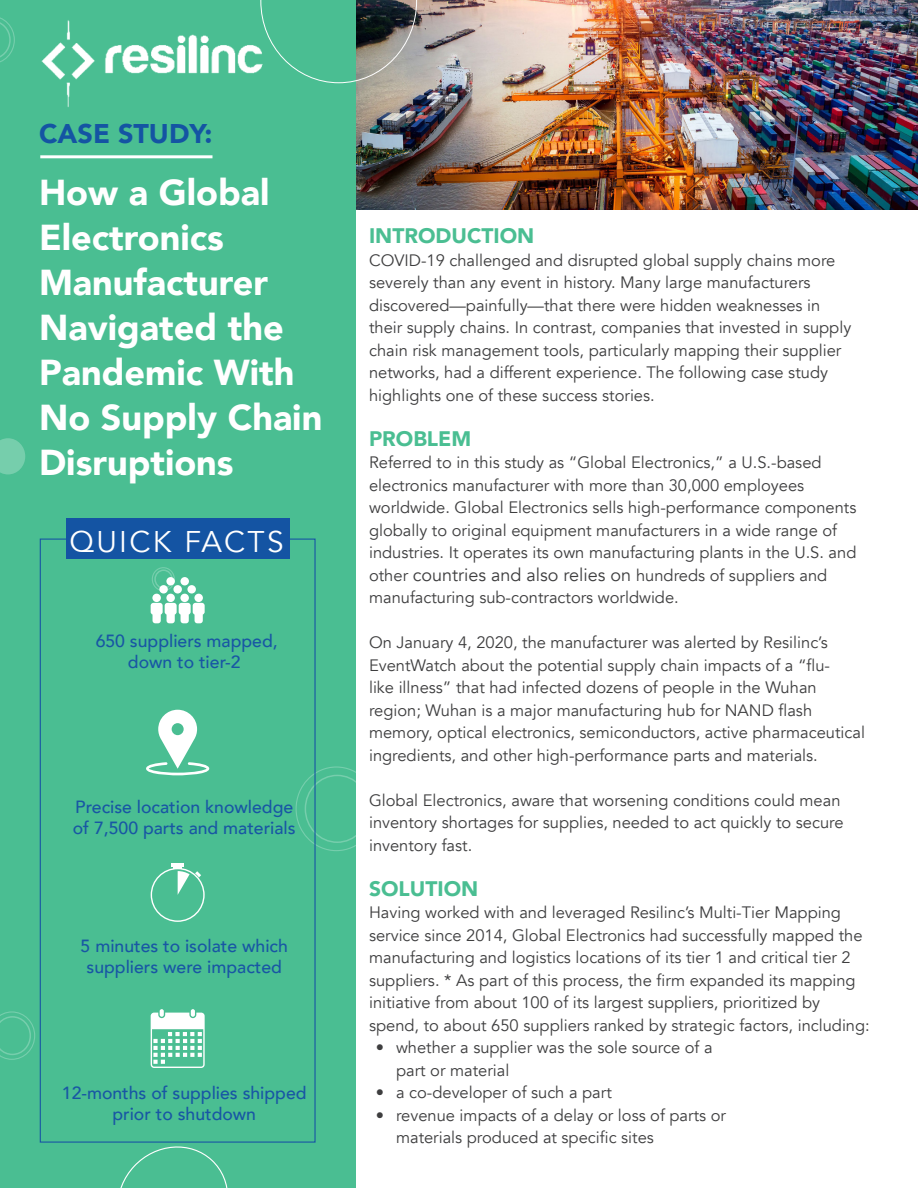
<style>
.page{position:relative;width:918px;height:1188px;background:#fff}
.page>*{position:absolute;margin:0;border:0;box-sizing:border-box;transform-origin:0 0}
.t1{font:900 36px/45px "Avenir";color:#fff}
.t2{font:29.85px "Avenir";letter-spacing:.075em;color:#fff}
.t3{font:900 27px "Avenir";color:#1454a3}
.t4{font:900 21px "Avenir";color:#4abe92}
.t5{font:500 17.55px/21.1px "Avenir";color:#1856a4;text-align:center}
.t6{font:16.5px/22.5px "Avenir";color:#3e3e3f}
.s1{font-size:18px}
</style>
<div class="page">
<img style="left:355px;top:0;width:563px;height:210px">
<div style="left:0;top:0;width:355px;height:1188px;background:#4abe92"></div>
<hr style="left:40px;top:155px;width:172px;height:3px;background:#fff">
<svg style="left:260px;top:0;width:157px;height:83px"></svg>
<svg style="left:0;top:438px;width:25px;height:36px"></svg>
<div style="left:305px;top:775px;width:65px;height:68px;border:2px solid #fff;border-radius:50%"></div>
<div style="left:296px;top:766px;width:81px;height:85px;border:1px solid #fff;border-radius:50%"></div>
<svg style="left:0;top:1011px;width:35px;height:49px"></svg>
<svg style="left:151px;top:577px;width:54px;height:46px"></svg>
<svg style="left:151px;top:864px;width:54px;height:58px"></svg>
<svg style="left:151px;top:1009px;width:54px;height:59px"></svg>
<img style="left:41px;top:3px;width:246px;height:104px">
<div style="left:154px;top:569px;width:19px;height:20px;border:2px solid #fff;border-radius:50%"></div>
<div style="left:152px;top:567px;width:23px;height:24px;border:1px solid #fff;border-radius:50%"></div>
<div style="left:66px;top:519px;width:223px;height:40px;background:#1454a3"></div>
<svg style="left:0;top:17px;width:15px;height:45px"></svg>
<svg style="left:146px;top:710px;width:63px;height:65px"></svg>
<svg style="left:111px;top:1141px;width:122px;height:47px"></svg>
<p class="t3" style="left:39px;top:110px;width:175px">CASE STUDY:</p>
<p class="t1" style="left:39px;top:169px;width:285px">How a Global<br>Electronics<br>Manufacturer<br>Navigated the<br>Pandemic With<br>No Supply Chain<br>Disruptions</p>
<p class="t2" style="left:69px;top:524px;width:216px">QUICK FACTS</p>
<p class="t5" style="left:96px;top:630px;width:184px">650 suppliers mapped,</p>
<p class="t5" style="left:128px;top:651px;width:114px">down to tier-2</p>
<p class="t5" style="left:73px;top:796px;width:224px;text-align:left">Precise location knowledge of 7,500 parts and materials</p>
<p class="t5" style="left:81px;top:934px;width:209px">5 minutes to isolate which suppliers were impacted</p>
<p class="t5" style="left:62px;top:1081px;width:246px">12-months of supplies shipped prior to shutdown</p>
<p class="t4" style="left:369px;top:218px;width:167px">INTRODUCTION</p>
<p class="t6" style="left:369px;top:249px;width:484px">COVID-19 challenged and disrupted global supply chains more severely than any event in history. Many large manufacturers discovered—painfully—that there were hidden weaknesses in their supply chains. In contrast, companies that invested in supply chain risk management tools, particularly mapping their supplier networks, had a different experience. The following case study highlights one of these success stories.</p>
<p class="t4" style="left:369px;top:420px;width:104px">PROBLEM</p>
<p class="t6" style="left:369px;top:451px;width:489px">Referred to in this study as “Global Electronics,” a U.S.-based electronics manufacturer with more than 30,000 employees worldwide. Global Electronics sells high-performance components globally to original equipment manufacturers in a wide range of industries. It operates its own manufacturing plants in the U.S. and other <span class="s1">countries and also relies on</span> hundreds of suppliers and manufacturing sub-contractors worldwide.</p>
<p class="t6" style="left:369px;top:631px;width:497px">On January 4, 2020, the manufacturer was alerted by Resilinc’s EventWatch about the potential supply chain impacts of a “flu-<br>like illness” that had infected dozens of people in the Wuhan region; Wuhan is a major manufacturing hub for NAND flash memory, optical electronics, semiconductors, active pharmaceutical ingredients, and other high-performance parts and materials.</p>
<p class="t6" style="left:369px;top:789px;width:476px">Global Electronics, aware that worsening conditions could mean inventory shortages for supplies, needed to act quickly to secure inventory fast.</p>
<p class="t4" style="left:369px;top:870px;width:111px">SOLUTION</p>
<p class="t6" style="left:369px;top:901px;width:502px">Having worked with and leveraged Resilinc’s Multi-Tier Mapping service since 2014, Global Electronics had successfully mapped the manufacturing and logistics locations of its tier 1 and critical tier 2 suppliers. * As part of this process, the firm expanded its mapping initiative from about 100 of its largest suppliers, prioritized by spend, to about 650 suppliers ranked by strategic factors, including:</p>
<p class="t6" style="left:396px;top:1036px;width:318px;text-indent:-20px">• whether a supplier was the sole source of a part or material</p>
<p class="t6" style="left:376px;top:1081px;width:238px">• a co-developer of such a part</p>
<p class="t6" style="left:396px;top:1104px;width:332px;text-indent:-20px">• revenue impacts of a delay or loss of parts or materials produced at specific sites</p>
</div>
